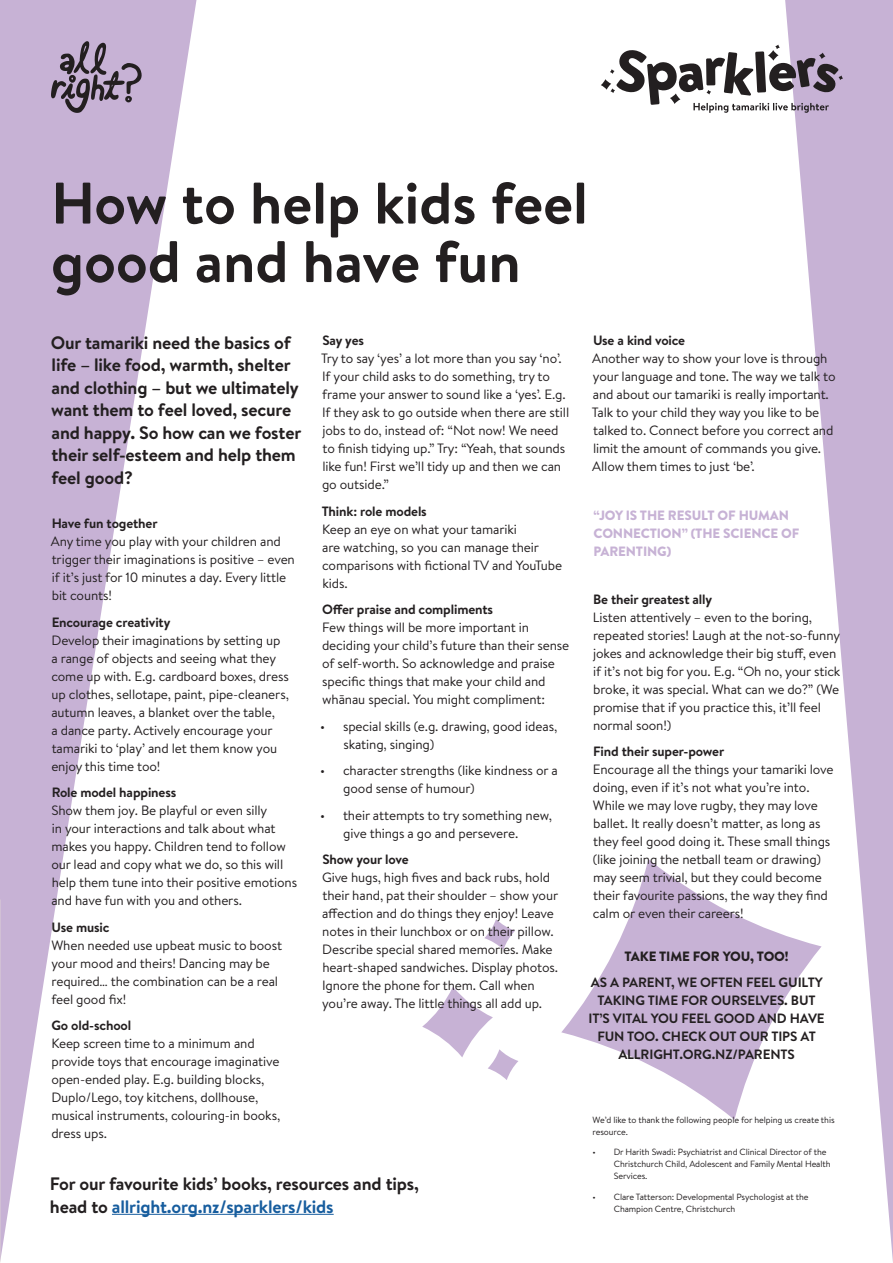
<style>
.page{position:relative;width:893px;height:1263px;background:#fff}
.page>*{position:absolute;margin:0;border:0;box-sizing:border-box;transform-origin:0 0}
.t1{font:700 58.5px/58.5px "Brandon Text";color:#231f20}
.t2{font:700 18px/22.5px "Brandon Text";letter-spacing:-.01em;color:#231f20}
.t3{font:13.5px/18px "Brandon Text";letter-spacing:-.01em;color:#231f20}
.t4{font:700 13.5px/18px "Brandon Text";letter-spacing:-.01em;color:#231f20;text-align:center}
.t5{font:900 13.5px/18px "Brandon Text";letter-spacing:-.01em;color:#c7b2d5}
.t6{font:900 13.5px "Brandon Text";letter-spacing:-.01em;color:#231f20}
.t7{font:9px/12px "Brandon Text";letter-spacing:-.01em;color:#231f20}
.s1{color:#175d9e}
</style>
<div class="page">
<svg style="left:422px;top:986px;width:71px;height:71px"></svg>
<svg style="left:484px;top:919px;width:31px;height:31px"></svg>
<svg style="left:488px;top:1049px;width:30px;height:31px"></svg>
<svg style="left:561px;top:859px;width:261px;height:261px;fill:#c7b2d5"></svg>
<svg style="left:785px;top:0;width:108px;height:1250px"></svg>
<svg style="left:0;top:0;width:196px;height:1262px"></svg>
<hr style="left:892px;top:900px;width:1px;height:363px;background:#f3eed5">
<svg style="left:51px;top:41px;width:91px;height:72px;background:#9888a1"></svg>
<svg style="left:601px;top:79px;width:10px;height:11px"></svg>
<svg style="left:610px;top:45px;width:233px;height:68px"></svg>
<hr style="left:112px;top:1214px;width:222px;height:1px;background:#175d9e">
<h1 class="t1" style="left:51px;top:173px;width:538px">How to help kids feel good and have fun</h1>
<h2 class="t2" style="left:51px;top:331px;width:252px">Our tamariki need the basics of life – like food, warmth, shelter and clothing – but we ultimately want them to feel loved, secure and happy. So how can we foster their self-esteem and help them feel good?</h2>
<p class="t4" style="left:52px;top:514px;width:107px">Have fun together</p>
<p class="t3" style="left:51px;top:532px;width:246px">Any time you play with your children and trigger their imaginations is positive – even if it’s just for 10 minutes a day. Every little bit counts!</p>
<p class="t4" style="left:52px;top:613px;width:120px">Encourage creativity</p>
<p class="t3" style="left:51px;top:630px;width:239px">Develop their imaginations by setting up a range of objects and seeing what they come up with. E.g. cardboard boxes, dress up clothes, sellotape, paint, pipe-cleaners, autumn leaves, a blanket over the table,<br>a dance party. Actively encourage your tamariki to ‘play’ and let them know you enjoy this time too!</p>
<p class="t4" style="left:52px;top:783px;width:126px">Role model happiness</p>
<p class="t3" style="left:51px;top:801px;width:247px">Show them joy. Be playful or even silly<br>in your interactions and talk about what makes you happy. Children tend to follow our lead and copy what we do, so this will help them tune into their positive emotions and have fun with you and others.</p>
<p class="t4" style="left:52px;top:917px;width:59px">Use music</p>
<p class="t3" style="left:51px;top:935px;width:232px">When needed use upbeat music to boost your mood and theirs! Dancing may be required… the combination can be a real feel good fix!</p>
<p class="t4" style="left:51px;top:1016px;width:81px">Go old-school</p>
<p class="t3" style="left:51px;top:1034px;width:230px">Keep screen time to a minimum and provide toys that encourage imaginative open-ended play. E.g. building blocks, Duplo/Lego, toy kitchens, dollhouse, musical instruments, colouring-in books, dress ups.</p>
<p class="t4" style="left:322px;top:331px;width:43px">Say yes</p>
<p class="t3" style="left:321px;top:349px;width:250px">Try to say ‘yes’ a lot more than you say ‘no’.<br>If your child asks to do something, try to frame your answer to sound like a ‘yes’. E.g.<br>If they ask to go outside when there are still jobs to do, instead of: “Not now! We need to finish tidying up.” Try: “Yeah, that sounds like fun! First we’ll tidy up and then we can go outside.”</p>
<p class="t4" style="left:322px;top:502px;width:107px">Think: role models</p>
<p class="t3" style="left:322px;top:520px;width:242px">Keep an eye on what your tamariki<br>are watching, so you can manage their comparisons with fictional TV and YouTube kids.</p>
<p class="t4" style="left:322px;top:600px;width:173px">Offer praise and compliments</p>
<p class="t3" style="left:322px;top:618px;width:249px">Few things will be more important in deciding your child’s future than their sense of self-worth. So acknowledge and praise specific things that make your child and whānau special. You might compliment:</p>
<p class="t3" style="left:343px;top:717px;width:215px;text-indent:-23px">• special skills (e.g. drawing, good ideas, skating, singing)</p>
<p class="t3" style="left:343px;top:761px;width:216px;text-indent:-23px">• character strengths (like kindness or a good sense of humour)</p>
<p class="t3" style="left:343px;top:806px;width:210px;text-indent:-23px">• their attempts to try something new, give things a go and persevere.</p>
<p class="t4" style="left:322px;top:850px;width:88px">Show your love</p>
<p class="t3" style="left:322px;top:868px;width:238px">Give hugs, high fives and back rubs, hold their hand, pat their shoulder – show your affection and do things they enjoy! Leave notes in their lunchbox or on their pillow.<br>Describe special shared memories. Make heart-shaped sandwiches. Display photos.<br>Ignore the phone for them. Call when you’re away. The little things all add up.</p>
<h2 class="t2" style="left:50px;top:1172px;width:370px">For our favourite kids’ books, resources and tips, head to <span class="s1">allright.org.nz/sparklers/kids</span></h2>
<p class="t4" style="left:593px;top:331px;width:94px">Use a kind voice</p>
<p class="t3" style="left:592px;top:349px;width:245px">Another way to show your love is through your language and tone. The way we talk to and about our tamariki is really important.<br>Talk to your child they way you like to be talked to. Connect before you correct and limit the amount of commands you give.<br>Allow them times to just ‘be’.</p>
<p class="t5" style="left:593px;top:506px;width:207px">“JOY IS THE RESULT OF HUMAN<br>CONNECTION” (THE SCIENCE OF<br>PARENTING)</p>
<p class="t4" style="left:593px;top:590px;width:121px">Be their greatest ally</p>
<p class="t3" style="left:593px;top:607px;width:249px">Listen attentively – even to the boring, repeated stories! Laugh at the not-so-funny jokes and acknowledge their big stuff, even if it’s not big for you. E.g. “Oh no, your stick broke, it was special. What can we do?” (We promise that if you practice this, it’ll feel normal soon!)</p>
<p class="t4" style="left:593px;top:742px;width:133px">Find their super-power</p>
<p class="t3" style="left:593px;top:760px;width:242px">Encourage all the things your tamariki love doing, even if it’s not what you’re into.<br>While we may love rugby, they may love ballet. It really doesn’t matter, as long as they feel good doing it. These small things (like joining the netball team or drawing) may seem trivial, but they could become their favourite passions, the way they find calm or even their careers!</p>
<p class="t6" style="left:624px;top:947px;width:166px">TAKE TIME FOR YOU, TOO!</p>
<p class="t4" style="left:589px;top:973px;width:238px">AS A PARENT, WE OFTEN FEEL GUILTY<br>TAKING TIME FOR OURSELVES. BUT<br>IT’S VITAL YOU FEEL GOOD AND HAVE<br>FUN TOO. CHECK OUT OUR TIPS AT<br>ALLRIGHT.ORG.NZ/PARENTS</p>
<p class="t7" style="left:592px;top:1113px;width:244px">We’d like to thank the following people for helping us create this resource.</p>
<p class="t7" style="left:614px;top:1146px;width:218px;text-indent:-21px">• Dr Harith Swadi: Psychiatrist and Clinical Director of the<br>Christchurch Child, Adolescent and Family Mental Health<br>Services.</p>
<p class="t7" style="left:614px;top:1190px;width:196px;text-indent:-21px">• Clare Tatterson: Developmental Psychologist at the<br>Champion Centre, Christchurch</p>
</div>
